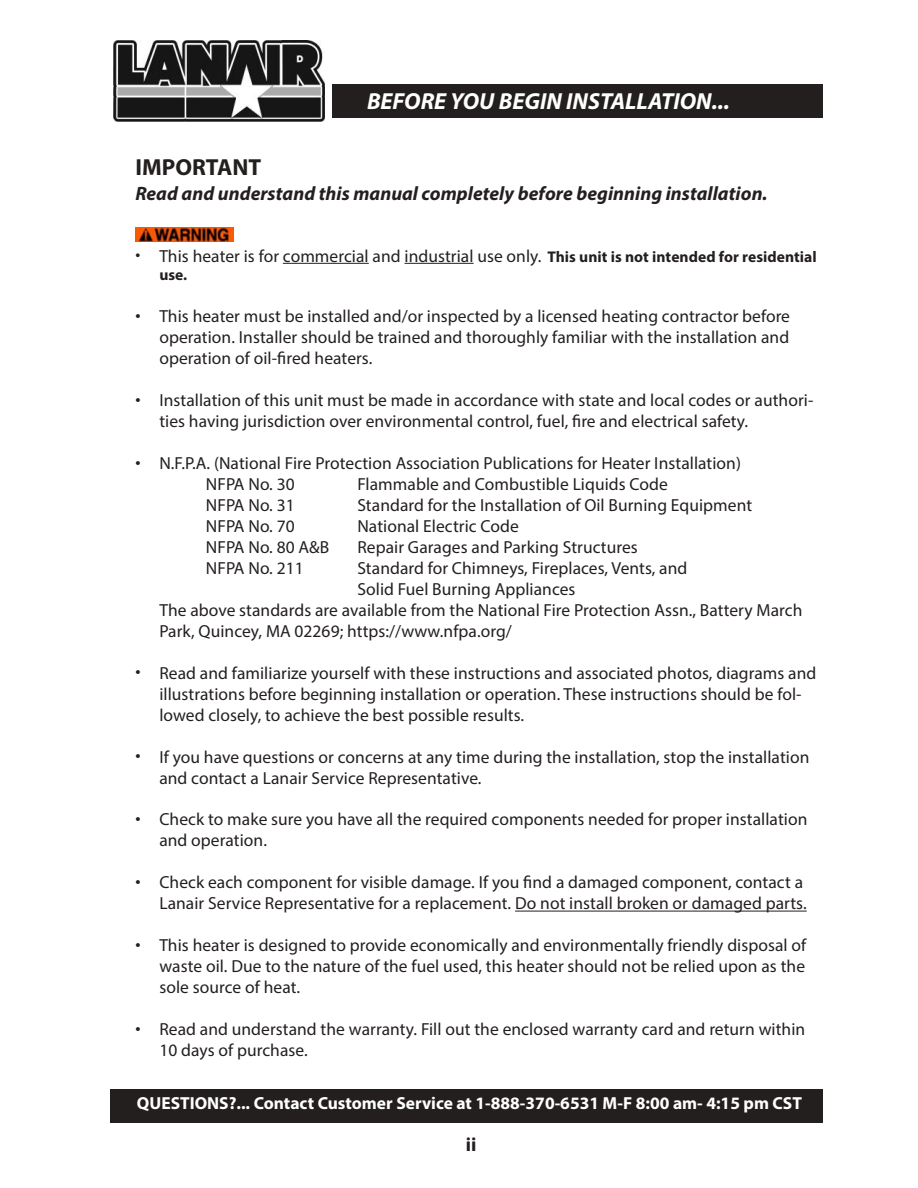
<style>
.page{position:relative;width:918px;height:1188px;background:#fff}
.page>*{position:absolute;margin:0;border:0;box-sizing:border-box;transform-origin:0 0}
.t1{font:italic 700 23.25px "Myriad Pro";color:#fff}
.t2{font:700 23.25px "Myriad Pro";color:#241f1f}
.t3{font:italic 700 19.35px "Myriad Pro";color:#241f1f}
.t4{font:700 19.35px "Myriad Pro";color:#241f1f}
.t5{font:17.4px/21px "Myriad Pro";letter-spacing:.005em;color:#241f1f}
.t6{font:700 17.4px "Myriad Pro";color:#fff}
.t7{font:700 15.6px "Myriad Pro";color:#241f1f}
.s1{font-weight:700;font-style:italic;font-size:14.25px}
.s2{font-weight:700;font-size:15.6px}
.s3{font-weight:700;font-style:italic;font-size:15px}
</style>
<div class="page">
<div style="left:110px;top:1089px;width:713px;height:34px;background:#241f1f"></div>
<img style="left:113px;top:40px;width:211px;height:82px">
<div style="left:332px;top:84px;width:491px;height:34px;background:#241f1f"></div>
<hr style="left:283px;top:263px;width:86px;height:1px;background:#241f1f">
<hr style="left:405px;top:263px;width:69px;height:1px;background:#241f1f">
<hr style="left:515px;top:911px;width:292px;height:1px;background:#241f1f">
<img style="left:136px;top:227px;width:98px;height:14px">
<h1 class="t1" style="left:367px;top:86px;width:365px">BEFORE YOU BEGIN INSTALLATION...</h1>
<h1 class="t2" style="left:135px;top:152px;width:127px">IMPORTANT</h1>
<p class="t3" style="left:135px;top:181px;width:634px">Read and understand this manual completely before beginning installation.</p>
<p class="t5" style="left:135px;top:245px;width:683px"><span class="s1">•</span> This heater is for commercial and industrial use only. <span class="s2">This unit is not intended for residential</span></p>
<p class="t7" style="left:159px;top:265px;width:29px">use.</p>
<p class="t5" style="left:159px;top:306px;width:632px;text-align:justify;text-indent:-24px"><span class="s3">•</span> This heater must be installed and/or inspected by a licensed heating contractor before operation. Installer should be trained and thoroughly familiar with the installation and operation of oil-fired heaters.</p>
<p class="t5" style="left:159px;top:389px;width:656px;text-indent:-24px"><span class="s3">•</span> Installation of this unit must be made in accordance with state and local codes or authori&shy;ties having jurisdiction over environmental control, fuel, fire and electrical safety.</p>
<p class="t5" style="left:206px;top:452px;width:537px;text-indent:-70px"><span class="s3">•</span> N.F.P.A. (National Fire Protection Association Publications for Heater Installation)<br>NFPA No. 30</p>
<p class="t5" style="left:357px;top:473px;width:312px">Flammable and Combustible Liquids Code</p>
<p class="t5" style="left:206px;top:494px;width:90px">NFPA No. 31</p>
<p class="t5" style="left:357px;top:494px;width:396px">Standard for the Installation of Oil Burning Equipment</p>
<p class="t5" style="left:206px;top:515px;width:90px">NFPA No. 70</p>
<p class="t5" style="left:357px;top:515px;width:163px">National Electric Code</p>
<p class="t5" style="left:206px;top:536px;width:125px">NFPA No. 80 A&amp;B</p>
<p class="t5" style="left:357px;top:536px;width:282px">Repair Garages and Parking Structures</p>
<p class="t5" style="left:206px;top:557px;width:99px">NFPA No. 211</p>
<p class="t5" style="left:357px;top:557px;width:332px">Standard for Chimneys, Fireplaces, Vents, and</p>
<p class="t5" style="left:357px;top:578px;width:220px">Solid Fuel Burning Appliances</p>
<p class="t5" style="left:159px;top:599px;width:645px">The above standards are available from the National Fire Protection Assn., Battery March</p>
<p class="t5" style="left:159px;top:620px;width:354px">Park, Quincey, MA 02269; https://www.nfpa.org/</p>
<p class="t5" style="left:159px;top:662px;width:659px;text-indent:-24px"><span class="s3">•</span> Read and familiarize yourself with these instructions and associated photos, diagrams and illustrations before beginning installation or operation. These instructions should be fol&shy;lowed closely, to achieve the best possible results.</p>
<p class="t5" style="left:159px;top:746px;width:652px;text-indent:-24px"><span class="s3">•</span> If you have questions or concerns at any time during the installation, stop the installation and contact a Lanair Service Representative.</p>
<p class="t5" style="left:159px;top:809px;width:650px;text-indent:-24px"><span class="s3">•</span> Check to make sure you have all the required components needed for proper installation and operation.</p>
<p class="t5" style="left:135px;top:872px;width:673px;text-align:right"><span class="s3">•</span> Check each component for visible damage. If you find a damaged component, contact a<br>Lanair Service Representative for a replacement. Do not install broken or damaged parts.</p>
<p class="t5" style="left:159px;top:935px;width:648px;text-align:justify;text-indent:-24px"><span class="s3">•</span> This heater is designed to provide economically and environmentally friendly disposal of waste oil. Due to the nature of the fuel used, this heater should not be relied upon as the sole source of heat.</p>
<p class="t5" style="left:159px;top:1019px;width:647px;text-indent:-24px"><span class="s3">•</span> Read and understand the warranty. Fill out the enclosed warranty card and return within<br>10 days of purchase.</p>
<p class="t6" style="left:137px;top:1092px;width:666px">QUESTIONS?... Contact Customer Service at 1-888-370-6531 M-F 8:00 am- 4:15 pm CST</p>
<p class="t4" style="left:466px;top:1132px;width:12px">ii</p>
</div>
